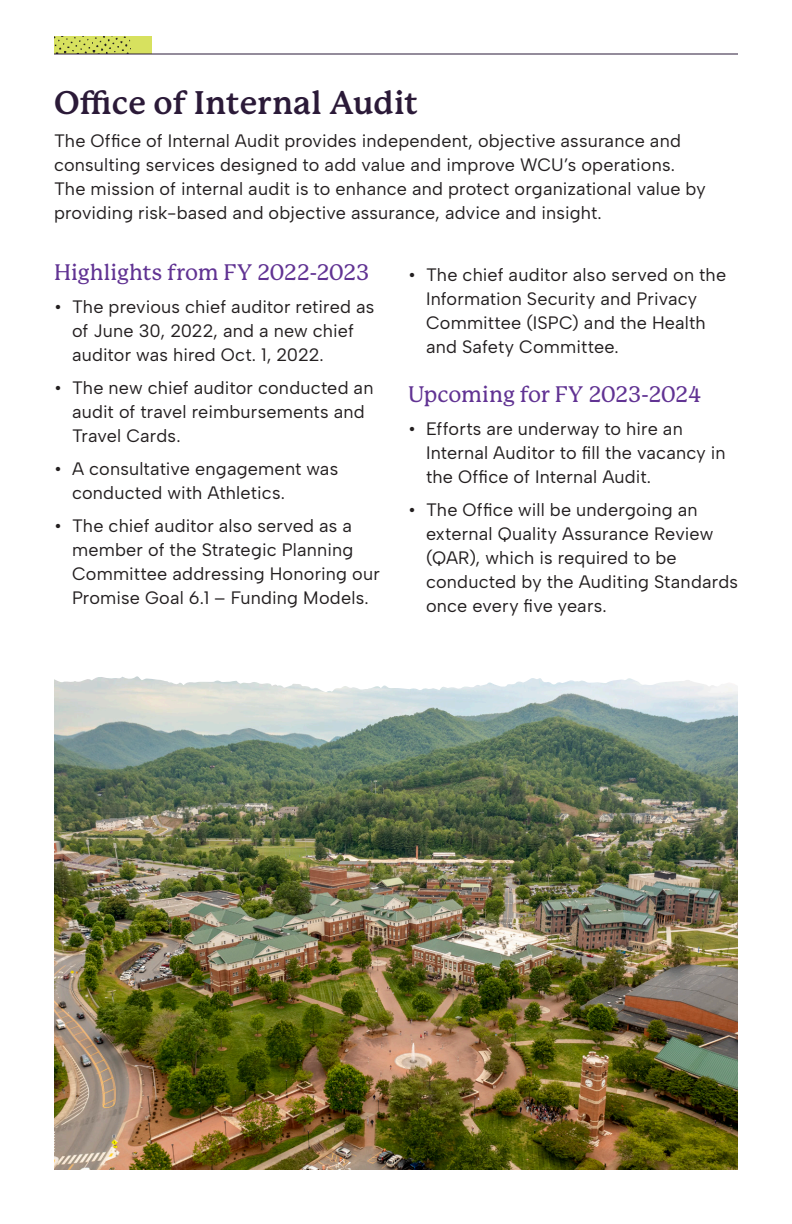
<style>
.page{position:relative;width:792px;height:1224px;background:#fff}
.page>*{position:absolute;margin:0;border:0;box-sizing:border-box;transform-origin:0 0}
.t1{font:700 32px "P22 Mackinac Pro";color:#2b1a38}
.Smaller_header{font:500 22px "P Mackinac Pro";letter-spacing:-.015em;color:#613393}
.BodyCopy{font:18px/24px "Albert Sans";letter-spacing:.01em;color:#231f20}
</style>
<div class="page">
<img style="left:54px;top:694px;width:684px;height:476px">
<svg style="left:54px;top:676px;width:684px;height:18px"></svg>
<div style="left:54px;top:36px;width:97px;height:18px;background:#d7e15f"></div>
<img style="left:54px;top:36px;width:76px;height:18px">
<hr style="left:54px;top:54px;width:684px;height:1px;background:#2b1a38">
<p class="t1" style="left:54px;top:84px;width:366px">Office of Internal Audit</p>
<p class="BodyCopy" style="left:54px;top:129px;width:653px">The Office of Internal Audit provides independent, objective assurance and consulting services designed to add value and improve WCU’s operations.<br>The mission of internal audit is to enhance and protect organizational value by providing risk-based and objective assurance, advice and insight.</p>
<p class="Smaller_header" style="left:54px;top:260px;width:317px">Highlights from FY 2022-2023</p>
<p class="BodyCopy" style="left:72px;top:295px;width:304px;text-indent:-18px">• The previous chief auditor retired as of June 30, 2022, and a new chief auditor was hired Oct. 1, 2022.</p>
<p class="BodyCopy" style="left:72px;top:376px;width:303px;text-indent:-18px">• The new chief auditor conducted an audit of travel reimbursements and<br>Travel Cards.</p>
<p class="BodyCopy" style="left:72px;top:457px;width:268px;text-indent:-18px">• A consultative engagement was conducted with Athletics.</p>
<p class="BodyCopy" style="left:72px;top:514px;width:309px;text-indent:-18px">• The chief auditor also served as a member of the Strategic Planning Committee addressing Honoring our Promise Goal 6.1 – Funding Models.</p>
<p class="BodyCopy" style="left:426px;top:262px;width:302px;text-indent:-18px">• The chief auditor also served on the<br>Information Security and Privacy<br>Committee (ISPC) and the Health and Safety Committee.</p>
<p class="Smaller_header" style="left:408px;top:381px;width:295px">Upcoming for FY 2023-2024</p>
<p class="BodyCopy" style="left:426px;top:416px;width:301px;text-indent:-18px">• Efforts are underway to hire an<br>Internal Auditor to fill the vacancy in the Office of Internal Audit.</p>
<p class="BodyCopy" style="left:426px;top:497px;width:314px;text-indent:-18px">• The Office will be undergoing an external Quality Assurance Review (QAR), which is required to be conducted by the Auditing Standards once every five years.</p>
</div>
